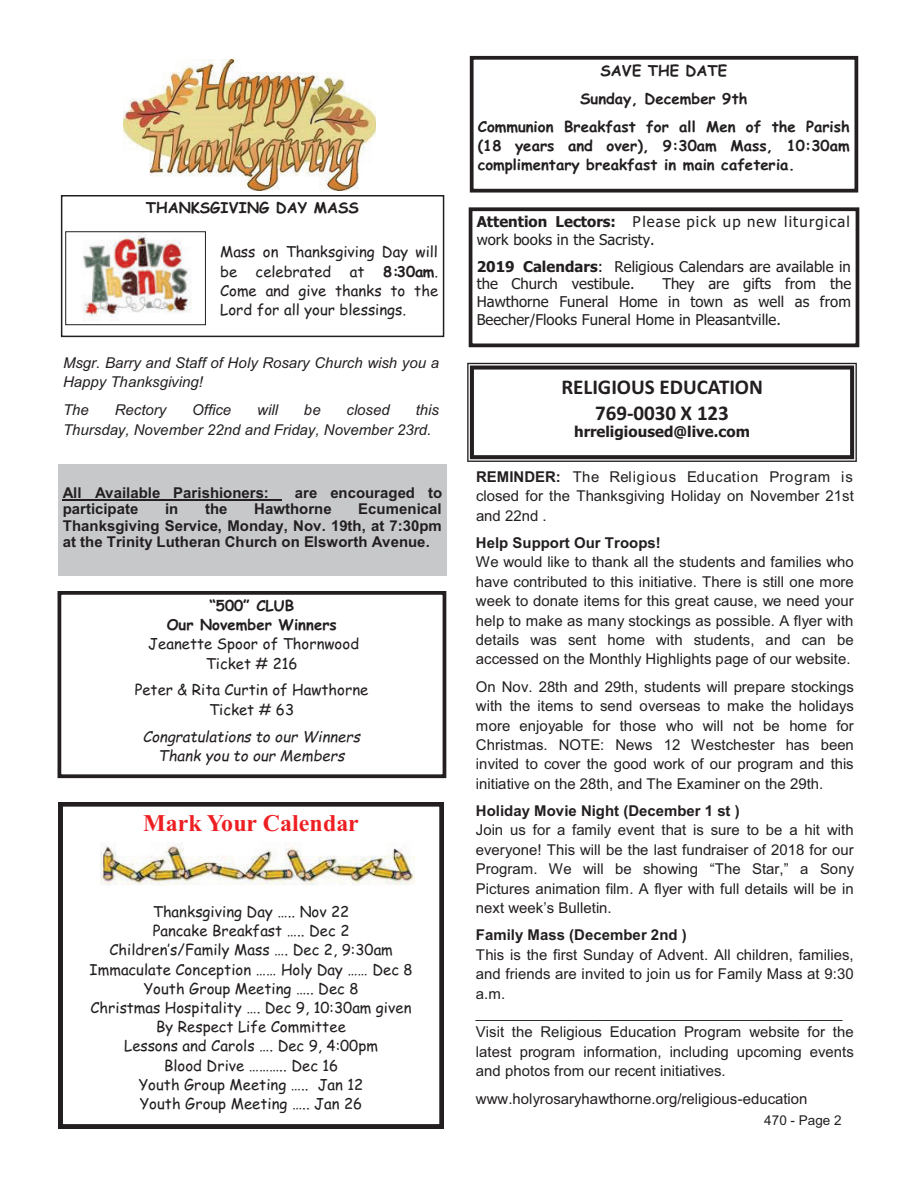
<style>
.page{position:relative;width:918px;height:1188px;background:#fff}
.page>*{position:absolute;margin:0;border:0;box-sizing:border-box;transform-origin:0 0}
.t1{font:700 24px "Times New Roman";color:#ee1f23}
.t2{font:700 21px/25.8px "Calibri";color:#231f20;text-align:center}
.t3{font:15px/19.5px "Arial";color:#231f20;text-align:justify}
.t4{font:15px/19.2px "Comic Sans MS";color:#231f20;text-align:center}
.t5{font:700 15px/16.4px "Arial";color:#231f20;text-align:justify}
.t6{font:700 15px/28.2px "Comic Sans MS";color:#231f20;text-align:center}
.t7{font:15px/17.9px "Tahoma";color:#231f20}
.t8{font:italic 15px/19.5px "Arial";color:#231f20}
.t9{font:15px/17.9px "Tahoma";letter-spacing:.07em;color:#231f20}
.t10{font:italic 15px/19.2px "Comic Sans MS";color:#231f20;text-align:center}
.t11{font:700 15px "Tahoma";color:#231f20}
.t12{font:13.5px "Arial";letter-spacing:.005em;color:#231f20}
.s1{font-weight:700}
</style>
<div class="page">
<svg style="left:59px;top:802px;width:385px;height:327px"></svg>
<img style="left:101px;top:842px;width:313px;height:44px">
<svg style="left:467px;top:363px;width:390px;height:99px"></svg>
<div style="left:470px;top:56px;width:388px;height:137px;border:4px solid #231f20"></div>
<div style="left:61px;top:195px;width:383px;height:142px;border:2px solid #231f20"></div>
<div style="left:58px;top:464px;width:389px;height:112px;background:#c7c8ca"></div>
<hr style="left:63px;top:500px;width:219px;height:1px;background:#231f20">
<div style="left:58px;top:591px;width:388px;height:187px;border:4px solid #231f20"></div>
<div style="left:469px;top:207px;width:390px;height:140px;border:4px solid #231f20"></div>
<img style="left:124px;top:59px;width:252px;height:132px">
<img style="left:83px;top:234px;width:108px;height:88px">
<div style="left:66px;top:232px;width:140px;height:93px;border:1px solid #231f20"></div>
<p class="t6" style="left:146px;top:195px;width:215px">THANKSGIVING DAY MASS</p>
<p class="t4" style="left:220px;top:244px;width:219px;text-align:left">Mass on Thanksgiving Day will be celebrated at</p>
<p class="t4" style="left:220px;top:263px;width:220px;text-align:justify;text-indent:163px"><span class="s1">8:30am</span>.<br>Come and give thanks to the Lord for all your blessings.</p>
<p class="t8" style="left:63px;top:354px;width:377px">Msgr. Barry and Staff of Holy Rosary Church wish you a<br>Happy Thanksgiving!</p>
<p class="t8" style="left:63px;top:402px;width:27px">The</p>
<p class="t8" style="left:115px;top:402px;width:53px">Rectory</p>
<p class="t8" style="left:192px;top:402px;width:40px">Office</p>
<p class="t8" style="left:257px;top:402px;width:22px">will</p>
<p class="t8" style="left:304px;top:402px;width:18px">be</p>
<p class="t8" style="left:347px;top:402px;width:45px">closed</p>
<p class="t8" style="left:63px;top:402px;width:377px;text-indent:353px">this<br>Thursday, November 22nd and Friday, November 23rd.</p>
<p class="t5" style="left:63px;top:486px;width:208px">All Available Parishioners:</p>
<p class="t5" style="left:295px;top:486px;width:149px">are encouraged to</p>
<p class="t5" style="left:63px;top:502px;width:77px">participate</p>
<p class="t5" style="left:165px;top:502px;width:15px">in</p>
<p class="t5" style="left:205px;top:502px;width:24px">the</p>
<p class="t5" style="left:254px;top:502px;width:79px">Hawthorne</p>
<p class="t5" style="left:63px;top:502px;width:381px;text-indent:295px">Ecumenical Thanksgiving Service, Monday, Nov. 19th, at 7:30pm at the Trinity Lutheran Church on Elsworth Avenue.</p>
<p class="t6" style="left:167px;top:598px;width:172px;line-height:19.2px">“500” CLUB<br>Our November Winners</p>
<p class="t4" style="left:148px;top:636px;width:212px">Jeanette Spoor of Thornwood<br>Ticket # 216</p>
<p class="t4" style="left:135px;top:682px;width:235px">Peter &amp; Rita Curtin of Hawthorne<br>Ticket # 63</p>
<p class="t10" style="left:143px;top:727px;width:219px">Congratulations to our Winners<br>Thank you to our Members</p>
<h1 class="t1" style="left:143px;top:808px;width:217px">Mark Your Calendar</h1>
<p class="t4" style="left:90px;top:904px;width:324px">Thanksgiving Day ….. Nov 22<br>Pancake Breakfast ….. Dec 2<br>Children’s/Family Mass …. Dec 2, 9:30am<br>Immaculate Conception …… Holy Day …… Dec 8<br>Youth Group Meeting ….. Dec 8<br>Christmas Hospitality …. Dec 9, 10:30am given<br>By Respect Life Committee<br>Lessons and Carols …. Dec 9, 4:00pm<br>Blood Drive ……….. Dec 16<br>Youth Group Meeting ….. Jan 12<br>Youth Group Meeting ….. Jan 26</p>
<p class="t6" style="left:478px;top:58px;width:374px">SAVE THE DATE<br>Sunday, December 9th<br>Communion Breakfast for all Men of the Parish</p>
<p class="t6" style="left:478px;top:138px;width:374px;line-height:19px;text-align:left">(18 years and over), 9:30am Mass, 10:30am complimentary breakfast in main cafeteria.</p>
<p class="t9" style="left:477px;top:214px;width:375px"><span class="s1">Attention Lectors:</span> Please pick up new liturgical work books in the Sacristy.</p>
<p class="t7" style="left:477px;top:259px;width:376px"><span class="s1">2019 Calendars</span>: Religious Calendars are available in the Church vestibule.</p>
<p class="t7" style="left:477px;top:276px;width:376px;text-align:justify;text-indent:186px">They are gifts from the Hawthorne Funeral Home in town as well as from Beecher/Flooks Funeral Home in Pleasantville.</p>
<h2 class="t2" style="left:561px;top:374px;width:203px">RELIGIOUS EDUCATION<br>769-0030 X 123</h2>
<p class="t11" style="left:574px;top:426px;width:177px">hrreligioused@live.com</p>
<p class="t3" style="left:476px;top:468px;width:379px"><span class="s1">REMINDER:</span> The Religious Education Program is closed for the Thanksgiving Holiday on November 21st and 22nd .</p>
<p class="t5" style="left:476px;top:536px;width:186px">Help Support Our Troops!</p>
<p class="t3" style="left:476px;top:554px;width:379px">We would like to thank all the students and families who have contributed to this initiative. There is still one more week to donate items for this great cause, we need your help to make as many stockings as possible. A flyer with details was sent home with students, and can be accessed on the Monthly Highlights page of our website.</p>
<p class="t3" style="left:476px;top:678px;width:379px">On Nov. 28th and 29th, students will prepare stockings with the items to send overseas to make the holidays more enjoyable for those who will not be home for Christmas. NOTE: News 12 Westchester has been invited to cover the good work of our program and this initiative on the 28th, and The Examiner on the 29th.</p>
<p class="t5" style="left:476px;top:804px;width:265px">Holiday Movie Night (December 1 st )</p>
<p class="t3" style="left:476px;top:822px;width:380px">Join us for a family event that is sure to be a hit with everyone! This will be the last fundraiser of 2018 for our Program. We will be showing “The Star,” a Sony Pictures animation film. A flyer with full details will be in next week’s Bulletin.</p>
<p class="t5" style="left:476px;top:928px;width:212px">Family Mass (December 2nd )</p>
<p class="t3" style="left:476px;top:946px;width:379px;text-align:left">This is the first Sunday of Advent. All children, families, and friends are invited to join us for Family Mass at 9:30 a.m. ____________________________________________ Visit the Religious Education Program website for the latest program information, including upcoming events and photos from our recent initiatives.</p>
<p class="t3" style="left:476px;top:1090px;width:333px">www.holyrosaryhawthorne.org/religious-education</p>
<p class="t12" style="left:764px;top:1115px;width:79px">470 - Page 2</p>
</div>
